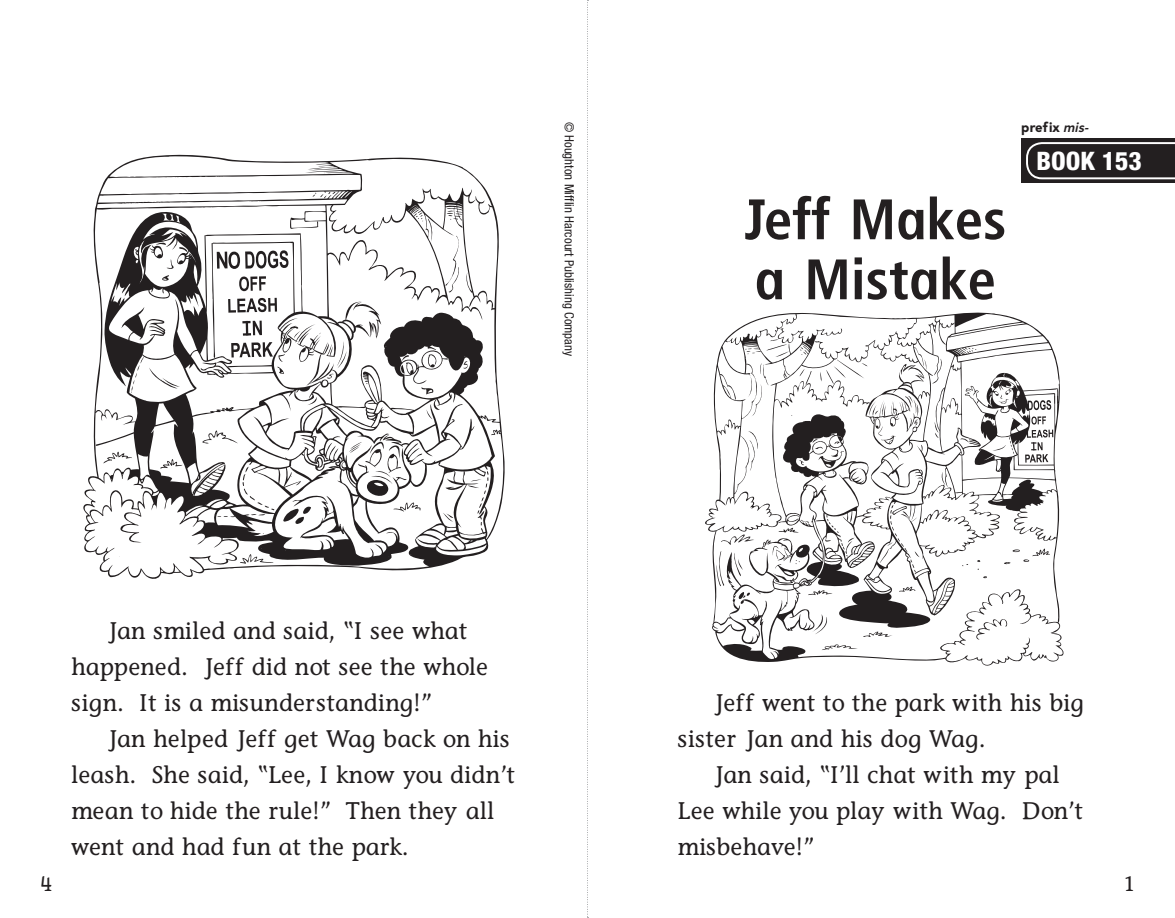
<style>
.page{position:relative;width:1175px;height:918px;background:#fff}
.page>*{position:absolute;margin:0;border:0;box-sizing:border-box;transform-origin:0 0}
.t1{font:700 57px/60px "Frutiger Primary HMH Cn";color:#231f20}
.t2{font:800 condensed 25.5px "Helvetica Neue LT Std";color:#fff}
.t3{font:24px/36px "Stone Informal Primary HMH";color:#231f20}
.t4{font:21px "Stone Informal Primary HMH";color:#231f20}
.t5{font:900 13.5px "Avenir Primary HMH";color:#231f20}
.t6{font:condensed 12.75px "Helvetica Neue LT Std";color:#231f20}
.s1{font-weight:700;font-style:italic}
</style>
<div class="page">
<div style="left:1021px;top:138px;width:153px;height:45px;background:#231f20"></div>
<svg style="left:1026px;top:142px;width:148px;height:37px"></svg>
<svg style="left:83px;top:154px;width:422px;height:425px"></svg>
<svg style="left:327px;top:341px;width:19px;height:39px"></svg>
<svg style="left:400px;top:355px;width:9px;height:19px"></svg>
<svg style="left:149px;top:368px;width:31px;height:20px"></svg>
<svg style="left:217px;top:516px;width:11px;height:2px"></svg>
<svg style="left:443px;top:512px;width:10px;height:10px"></svg>
<svg style="left:426px;top:352px;width:13px;height:17px"></svg>
<svg style="left:231px;top:342px;width:54px;height:32px"></svg>
<svg style="left:421px;top:387px;width:19px;height:32px"></svg>
<svg style="left:103px;top:452px;width:29px;height:11px"></svg>
<svg style="left:349px;top:440px;width:71px;height:72px"></svg>
<svg style="left:283px;top:505px;width:28px;height:19px"></svg>
<svg style="left:150px;top:241px;width:33px;height:40px"></svg>
<svg style="left:242px;top:321px;width:20px;height:15px"></svg>
<svg style="left:705px;top:312px;width:359px;height:354px"></svg>
<svg style="left:751px;top:363px;width:17px;height:53px"></svg>
<svg style="left:868px;top:401px;width:16px;height:15px"></svg>
<svg style="left:826px;top:515px;width:28px;height:42px"></svg>
<svg style="left:772px;top:546px;width:13px;height:14px"></svg>
<svg style="left:887px;top:504px;width:32px;height:68px"></svg>
<svg style="left:738px;top:592px;width:12px;height:8px"></svg>
<svg style="left:812px;top:614px;width:17px;height:20px"></svg>
<svg style="left:974px;top:617px;width:34px;height:23px"></svg>
<svg style="left:863px;top:631px;width:29px;height:6px"></svg>
<svg style="left:820px;top:360px;width:47px;height:24px"></svg>
<svg style="left:812px;top:438px;width:32px;height:31px"></svg>
<svg style="left:778px;top:519px;width:31px;height:14px"></svg>
<svg style="left:996px;top:388px;width:62px;height:22px"></svg>
<svg style="left:1025px;top:416px;width:28px;height:47px"></svg>
<svg style="left:587px;top:0;width:1px;height:918px"></svg>
<p class="t6" style="left:577px;top:122px;width:236px;rotate:90deg">© Houghton Mifflin Harcourt Publishing Company</p>
<h1 class="t1" style="left:744px;top:190px;width:264px">Jeff Makes a Mistake</h1>
<p class="t5" style="left:1021px;top:119px;width:69px">prefix <span class="s1">mis-</span></p>
<p class="t2" style="left:1036px;top:145px;width:106px">BOOK 153</p>
<p class="t3" style="left:71px;top:613px;width:418px;text-indent:36px">Jan smiled and said, “I see what happened. Jeff did not see the whole sign. It is a misunderstanding!”</p>
<p class="t3" style="left:71px;top:721px;width:445px;text-indent:36px">Jan helped Jeff get Wag back on his leash. She said, “Lee, I know you didn’t mean to hide the rule!” Then they all went and had fun at the park.</p>
<p class="t3" style="left:677px;top:684px;width:408px;text-indent:36px">Jeff went to the park with his big sister Jan and his dog Wag.</p>
<p class="t3" style="left:677px;top:756px;width:407px;text-indent:36px">Jan said, “I’ll chat with my pal<br>Lee while you play with Wag. Don’t misbehave!”</p>
<p class="t4" style="left:40px;top:871px;width:13px">4</p>
<p class="t4" style="left:1123px;top:871px;width:12px">1</p>
</div>
